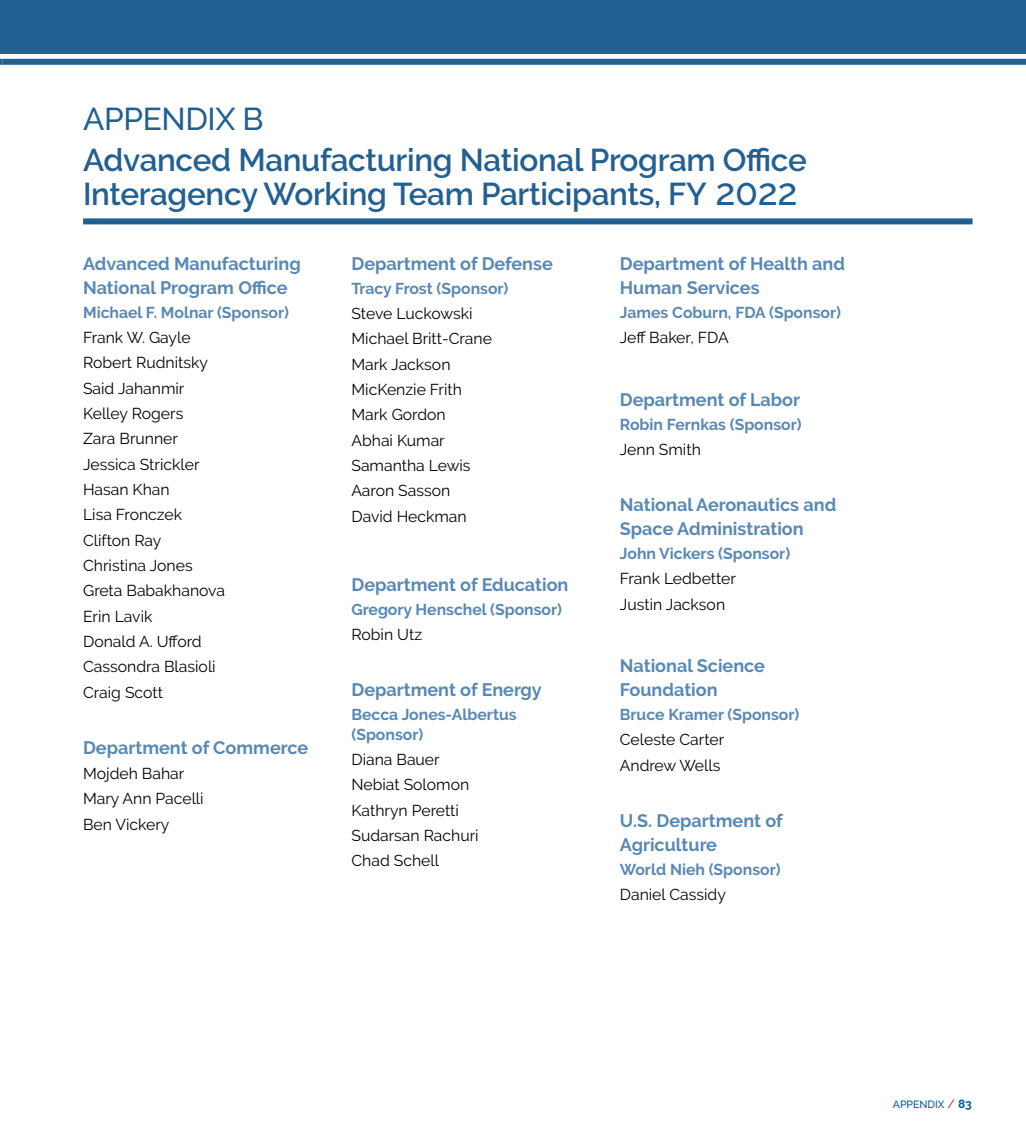
<style>
.page{position:relative;width:1026px;height:1134px;background:#fff}
.page>*{position:absolute;margin:0;border:0;box-sizing:border-box;transform-origin:0 0}
._1__Header_Blue_a{font:600 31.5px/34.5px "Raleway";letter-spacing:-.01em;color:#236092}
._1__Header_Red_Caps{font:500 31.5px "Raleway";letter-spacing:-.01em;color:#236092}
._2__Subhead_Subhead{font:700 18px/24px "Raleway";color:#5889b4}
._3__Body_Text{font:15.75px "Raleway";color:#000}
._3__Body_Text-2{font:700 15.75px/19.5px "Raleway";color:#5889b4}
.t1{font:500 10.5px "Raleway";color:#005699}
.s1{font-weight:500;font-size:37.5px}
.s2{font-size:12px;color:#d7282f}
.s3{font-weight:700;font-size:12px;color:#005f9c}
</style>
<div class="page">
<svg style="left:0;top:59px;width:2px;height:6px"></svg>
<hr style="left:0;top:0;width:2px;height:54px;background:#236092">
<div style="left:2px;top:59px;width:1024px;height:6px;background:#236092"></div>
<div style="left:2px;top:0;width:1024px;height:54px;background:#236092"></div>
<div style="left:83px;top:218px;width:890px;height:6px;background:#236092"></div>
<p class="_1__Header_Red_Caps" style="left:83px;top:100px;width:182px">APPENDIX B</p>
<p class="_1__Header_Blue_a" style="left:83px;top:142px;width:725px">Advanced Manufacturing National Program Office<br>Interagency Working Team Participants, FY <span class="s1">2022</span></p>
<p class="_2__Subhead_Subhead" style="left:83px;top:252px;width:219px">Advanced Manufacturing<br>National Program Office</p>
<p class="_3__Body_Text-2" style="left:83px;top:302px;width:207px">Michael F. Molnar (Sponsor)</p>
<p class="_3__Body_Text" style="left:83px;top:328px;width:109px">Frank W. Gayle</p>
<p class="_3__Body_Text" style="left:83px;top:354px;width:126px">Robert Rudnitsky</p>
<p class="_3__Body_Text" style="left:83px;top:379px;width:103px">Said Jahanmir</p>
<p class="_3__Body_Text" style="left:83px;top:404px;width:102px">Kelley Rogers</p>
<p class="_3__Body_Text" style="left:83px;top:430px;width:97px">Zara Brunner</p>
<p class="_3__Body_Text" style="left:83px;top:455px;width:118px">Jessica Strickler</p>
<p class="_3__Body_Text" style="left:83px;top:480px;width:88px">Hasan Khan</p>
<p class="_3__Body_Text" style="left:83px;top:506px;width:100px">Lisa Fronczek</p>
<p class="_3__Body_Text" style="left:83px;top:531px;width:80px">Clifton Ray</p>
<p class="_3__Body_Text" style="left:83px;top:556px;width:111px">Christina Jones</p>
<p class="_3__Body_Text" style="left:83px;top:582px;width:143px">Greta Babakhanova</p>
<p class="_3__Body_Text" style="left:83px;top:607px;width:71px">Erin Lavik</p>
<p class="_3__Body_Text" style="left:83px;top:632px;width:120px">Donald A. Ufford</p>
<p class="_3__Body_Text" style="left:83px;top:658px;width:134px">Cassondra Blasioli</p>
<p class="_3__Body_Text" style="left:83px;top:683px;width:81px">Craig Scott</p>
<p class="_2__Subhead_Subhead" style="left:83px;top:735px;width:227px">Department of Commerce</p>
<p class="_3__Body_Text" style="left:83px;top:764px;width:103px">Mojdeh Bahar</p>
<p class="_3__Body_Text" style="left:83px;top:790px;width:122px">Mary Ann Pacelli</p>
<p class="_3__Body_Text" style="left:83px;top:815px;width:88px">Ben Vickery</p>
<p class="_2__Subhead_Subhead" style="left:351px;top:252px;width:203px">Department of Defense</p>
<p class="_3__Body_Text-2" style="left:351px;top:278px;width:159px">Tracy Frost (Sponsor)</p>
<p class="_3__Body_Text" style="left:351px;top:304px;width:123px">Steve Luckowski</p>
<p class="_3__Body_Text" style="left:351px;top:330px;width:142px">Michael Britt-Crane</p>
<p class="_3__Body_Text" style="left:351px;top:355px;width:101px">Mark Jackson</p>
<p class="_3__Body_Text" style="left:351px;top:380px;width:112px">MicKenzie Frith</p>
<p class="_3__Body_Text" style="left:351px;top:406px;width:96px">Mark Gordon</p>
<p class="_3__Body_Text" style="left:351px;top:431px;width:95px">Abhai Kumar</p>
<p class="_3__Body_Text" style="left:351px;top:456px;width:121px">Samantha Lewis</p>
<p class="_3__Body_Text" style="left:351px;top:482px;width:100px">Aaron Sasson</p>
<p class="_3__Body_Text" style="left:351px;top:507px;width:117px">David Heckman</p>
<p class="_2__Subhead_Subhead" style="left:351px;top:573px;width:219px">Department of Education</p>
<p class="_3__Body_Text-2" style="left:351px;top:600px;width:212px">Gregory Henschel (Sponsor)</p>
<p class="_3__Body_Text" style="left:351px;top:626px;width:72px">Robin Utz</p>
<p class="_2__Subhead_Subhead" style="left:351px;top:678px;width:192px">Department of Energy</p>
<p class="_3__Body_Text-2" style="left:351px;top:705px;width:167px">Becca Jones-Albertus (Sponsor)</p>
<p class="_3__Body_Text" style="left:351px;top:750px;width:90px">Diana Bauer</p>
<p class="_3__Body_Text" style="left:351px;top:776px;width:119px">Nebiat Solomon</p>
<p class="_3__Body_Text" style="left:351px;top:801px;width:109px">Kathryn Peretti</p>
<p class="_3__Body_Text" style="left:351px;top:826px;width:129px">Sudarsan Rachuri</p>
<p class="_3__Body_Text" style="left:351px;top:852px;width:89px">Chad Schell</p>
<p class="_2__Subhead_Subhead" style="left:620px;top:252px;width:227px">Department of Health and<br>Human Services</p>
<p class="_3__Body_Text-2" style="left:620px;top:302px;width:223px">James Coburn, FDA (Sponsor)</p>
<p class="_3__Body_Text" style="left:620px;top:328px;width:110px">Jeff Baker, FDA</p>
<p class="_2__Subhead_Subhead" style="left:620px;top:388px;width:182px">Department of Labor</p>
<p class="_3__Body_Text-2" style="left:620px;top:414px;width:183px">Robin Fernkas (Sponsor)</p>
<p class="_3__Body_Text" style="left:620px;top:440px;width:83px">Jenn Smith</p>
<p class="_2__Subhead_Subhead" style="left:620px;top:493px;width:218px">National Aeronautics and<br>Space Administration</p>
<p class="_3__Body_Text-2" style="left:620px;top:544px;width:172px">John Vickers (Sponsor)</p>
<p class="_3__Body_Text" style="left:620px;top:569px;width:118px">Frank Ledbetter</p>
<p class="_3__Body_Text" style="left:620px;top:595px;width:107px">Justin Jackson</p>
<p class="_2__Subhead_Subhead" style="left:620px;top:654px;width:147px">National Science<br>Foundation</p>
<p class="_3__Body_Text-2" style="left:620px;top:705px;width:181px">Bruce Kramer (Sponsor)</p>
<p class="_3__Body_Text" style="left:620px;top:731px;width:106px">Celeste Carter</p>
<p class="_3__Body_Text" style="left:620px;top:756px;width:102px">Andrew Wells</p>
<p class="_2__Subhead_Subhead" style="left:620px;top:809px;width:164px">U.S. Department of<br>Agriculture</p>
<p class="_3__Body_Text-2" style="left:620px;top:859px;width:162px">World Nieh (Sponsor)</p>
<p class="_3__Body_Text" style="left:620px;top:885px;width:108px">Daniel Cassidy</p>
<p class="t1" style="left:893px;top:1098px;width:81px">APPENDIX <span class="s2">/</span> <span class="s3">83</span></p>
</div>
